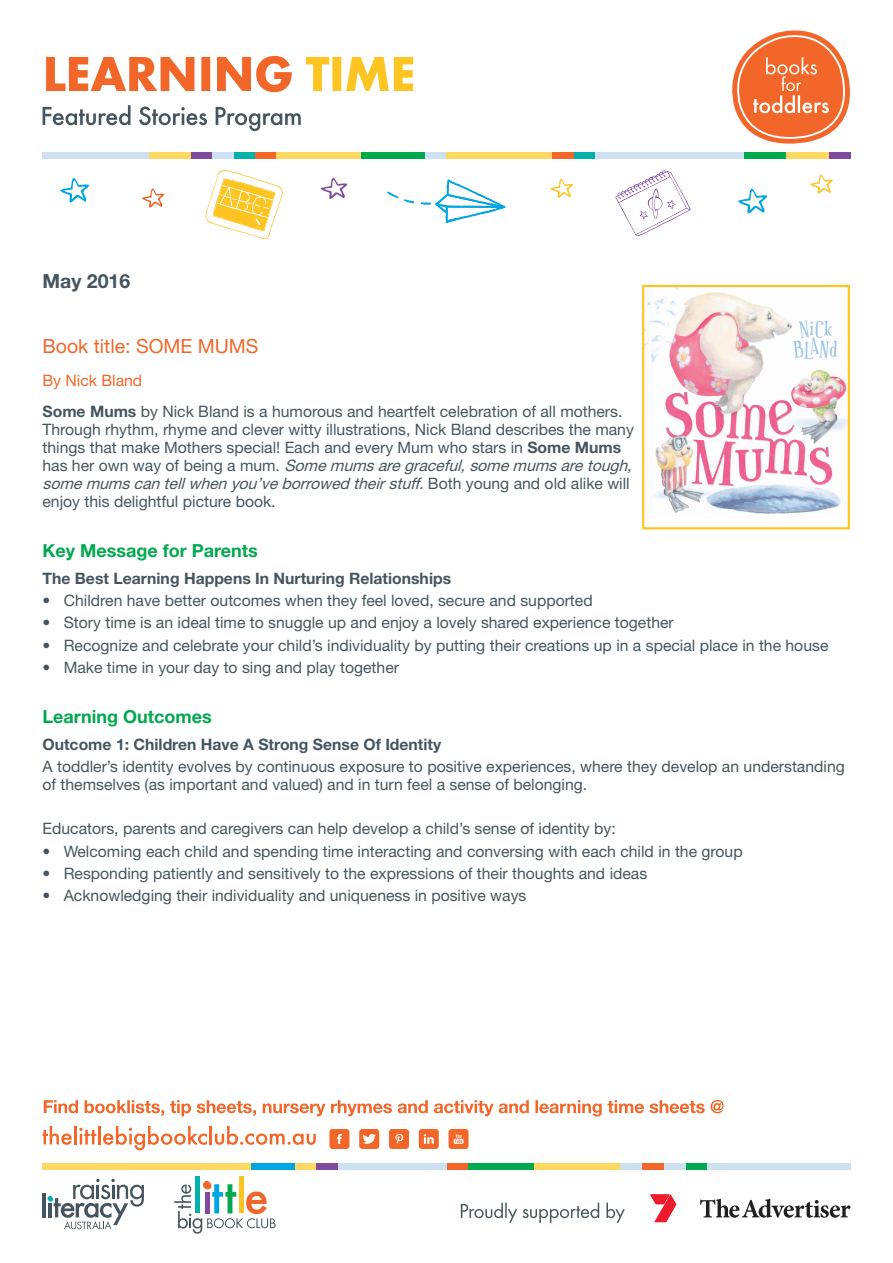
<style>
.page{position:relative;width:893px;height:1263px;background:#fff}
.page>*{position:absolute;margin:0;border:0;box-sizing:border-box;transform-origin:0 0}
.t1{font:19.5px "Helvetica Neue LT Std";color:#f26729}
.Theme{font:700 19.5px "Helvetica Neue LT Std";color:#45555f}
.Act_Green_sub{font:700 18px "Helvetica Neue LT Std";color:#00a84e}
.Act_Body_bullets{font:15.75px "Helvetica Neue LT Std";color:#45555f}
.Act_body{font:15.75px/18px "Helvetica Neue LT Std";color:#45555f}
.Sub_heading_bold{font:700 15.75px "Helvetica Neue LT Std";color:#45555f}
.Author{font:15.75px "Helvetica Neue LT Std";color:#f26729}
.s1{font-weight:700}
.s2{font-style:italic}
</style>
<div class="page">
<svg style="left:732px;top:30px;width:119px;height:126px"></svg>
<div style="left:43px;top:152px;width:106px;height:6px;background:#cee1f3"></div>
<div style="left:149px;top:152px;width:42px;height:6px;background:#fdd962"></div>
<div style="left:191px;top:152px;width:22px;height:6px;background:#804b9d"></div>
<div style="left:213px;top:152px;width:21px;height:6px;background:#cee1f3"></div>
<div style="left:234px;top:152px;width:21px;height:6px;background:#00b0ad"></div>
<div style="left:255px;top:152px;width:21px;height:6px;background:#f26729"></div>
<div style="left:276px;top:152px;width:85px;height:6px;background:#fdd962"></div>
<div style="left:361px;top:152px;width:64px;height:6px;background:#00a84e"></div>
<div style="left:425px;top:152px;width:21px;height:6px;background:#cee1f3"></div>
<div style="left:446px;top:152px;width:107px;height:6px;background:#fdd962"></div>
<div style="left:553px;top:152px;width:21px;height:6px;background:#f26729"></div>
<div style="left:574px;top:152px;width:21px;height:6px;background:#00b0ad"></div>
<div style="left:595px;top:152px;width:149px;height:6px;background:#cee1f3"></div>
<div style="left:744px;top:152px;width:43px;height:6px;background:#00a84e"></div>
<div style="left:787px;top:152px;width:42px;height:6px;background:#fdd962"></div>
<div style="left:829px;top:152px;width:21px;height:6px;background:#804b9d"></div>
<div style="left:707px;top:1163px;width:143px;height:6px;background:#cee1f3"></div>
<div style="left:685px;top:1163px;width:22px;height:6px;background:#00a84e"></div>
<div style="left:664px;top:1163px;width:21px;height:6px;background:#cee1f3"></div>
<div style="left:642px;top:1163px;width:22px;height:6px;background:#f26729"></div>
<div style="left:620px;top:1163px;width:22px;height:6px;background:#cee1f3"></div>
<div style="left:533px;top:1163px;width:87px;height:6px;background:#fdd962"></div>
<div style="left:468px;top:1163px;width:65px;height:6px;background:#00a84e"></div>
<div style="left:446px;top:1163px;width:22px;height:6px;background:#f26729"></div>
<div style="left:338px;top:1163px;width:108px;height:6px;background:#cee1f3"></div>
<div style="left:316px;top:1163px;width:22px;height:6px;background:#804b9d"></div>
<div style="left:294px;top:1163px;width:22px;height:6px;background:#fdd962"></div>
<div style="left:251px;top:1163px;width:43px;height:6px;background:#00a5e3"></div>
<div style="left:43px;top:1163px;width:208px;height:6px;background:#fdd962"></div>
<svg style="left:700px;top:1199px;width:150px;height:19px"></svg>
<svg style="left:650px;top:1194px;width:26px;height:28px"></svg>
<svg style="left:329px;top:1129px;width:20px;height:20px"></svg>
<svg style="left:419px;top:1129px;width:20px;height:20px"></svg>
<svg style="left:389px;top:1129px;width:20px;height:20px"></svg>
<svg style="left:449px;top:1129px;width:20px;height:20px"></svg>
<svg style="left:359px;top:1129px;width:20px;height:20px"></svg>
<svg style="left:43px;top:1126px;width:29px;height:19px"></svg>
<hr style="left:74px;top:1126px;width:3px;height:18px;background:#f26729">
<svg style="left:79px;top:1128px;width:17px;height:16px"></svg>
<hr style="left:98px;top:1126px;width:3px;height:18px;background:#f26729">
<svg style="left:103px;top:1126px;width:213px;height:24px"></svg>
<div style="left:195px;top:1176px;width:5px;height:37px;background:#00b0ad"></div>
<div style="left:239px;top:1176px;width:5px;height:37px;background:#fec422"></div>
<svg style="left:174px;top:1180px;width:102px;height:54px"></svg>
<svg style="left:44px;top:1100px;width:680px;height:16px"></svg>
<svg style="left:461px;top:1202px;width:164px;height:21px"></svg>
<svg style="left:306px;top:57px;width:107px;height:34px"></svg>
<svg style="left:46px;top:56px;width:246px;height:36px"></svg>
<svg style="left:43px;top:105px;width:258px;height:26px"></svg>
<img style="left:645px;top:288px;width:202px;height:226px">
<div style="left:642px;top:285px;width:208px;height:244px;border:2px solid #fec422"></div>
<hr style="left:43px;top:1193px;width:3px;height:24px;background:#45555f">
<svg style="left:47px;top:1179px;width:97px;height:50px"></svg>
<svg style="left:550px;top:179px;width:23px;height:19px"></svg>
<svg style="left:738px;top:188px;width:29px;height:25px"></svg>
<svg style="left:321px;top:178px;width:26px;height:21px"></svg>
<svg style="left:206px;top:170px;width:77px;height:69px"></svg>
<svg style="left:615px;top:170px;width:76px;height:66px"></svg>
<svg style="left:421px;top:179px;width:84px;height:44px"></svg>
<svg style="left:404px;top:199px;width:10px;height:4px"></svg>
<svg style="left:387px;top:192px;width:11px;height:6px"></svg>
<svg style="left:60px;top:178px;width:29px;height:24px"></svg>
<svg style="left:142px;top:188px;width:22px;height:20px"></svg>
<svg style="left:810px;top:174px;width:23px;height:20px"></svg>
<p class="Theme" style="left:43px;top:269px;width:89px">May 2016</p>
<p class="t1" style="left:43px;top:334px;width:218px">Book title: SOME MUMS</p>
<p class="Author" style="left:43px;top:371px;width:101px">By Nick Bland</p>
<p class="Act_body" style="left:43px;top:402px;width:595px"><span class="s1">Some Mums</span> by Nick Bland is a humorous and heartfelt celebration of all mothers.<br>Through rhythm, rhyme and clever witty illustrations, Nick Bland describes the many things that make Mothers special! Each and every Mum who stars in <span class="s1">Some Mums<br></span>h a s h e r o w n w a y o f b e i n g a m u m . <span class="s2">Somemumsaregraceful,somemumsaretough, somemumscantellwhenyou’veborrowed theirstuff.</span>B o t h y o u n g a n d o l d a l i k e w i l l enjoy this delightful picture book.</p>
<p class="Act_Green_sub" style="left:43px;top:540px;width:217px">Key Message for Parents</p>
<p class="Sub_heading_bold" style="left:43px;top:568px;width:410px">The Best Learning Happens In Nurturing Relationships</p>
<p class="Act_Body_bullets" style="left:43px;top:591px;width:552px">• Children have better outcomes when they feel loved, secure and supported</p>
<p class="Act_Body_bullets" style="left:43px;top:613px;width:633px">• Story time is an ideal time to snuggle up and enjoy a lovely shared experience together</p>
<p class="Act_Body_bullets" style="left:43px;top:635px;width:787px">• Recognize and celebrate your child’s individuality by putting their creations up in a special place in the house</p>
<p class="Act_Body_bullets" style="left:43px;top:658px;width:358px">• Make time in your day to sing and play together</p>
<p class="Act_Green_sub" style="left:43px;top:705px;width:171px">Learning Outcomes</p>
<p class="Sub_heading_bold" style="left:43px;top:734px;width:400px">Outcome 1: Children Have A Strong Sense Of Identity</p>
<p class="Act_body" style="left:43px;top:757px;width:804px">A toddler’s identity evolves by continuous exposure to positive experiences, where they develop an understanding of themselves (as important and valued) and in turn feel a sense of belonging.</p>
<p class="Act_Body_bullets" style="left:43px;top:819px;width:575px">Educators, parents and caregivers can help develop a child’s sense of identity by:</p>
<p class="Act_Body_bullets" style="left:43px;top:841px;width:702px">• Welcoming each child and spending time interacting and conversing with each child in the group</p>
<p class="Act_Body_bullets" style="left:43px;top:864px;width:606px">• Responding patiently and sensitively to the expressions of their thoughts and ideas</p>
<p class="Act_Body_bullets" style="left:43px;top:886px;width:485px">• Acknowledging their individuality and uniqueness in positive ways</p>
</div>
